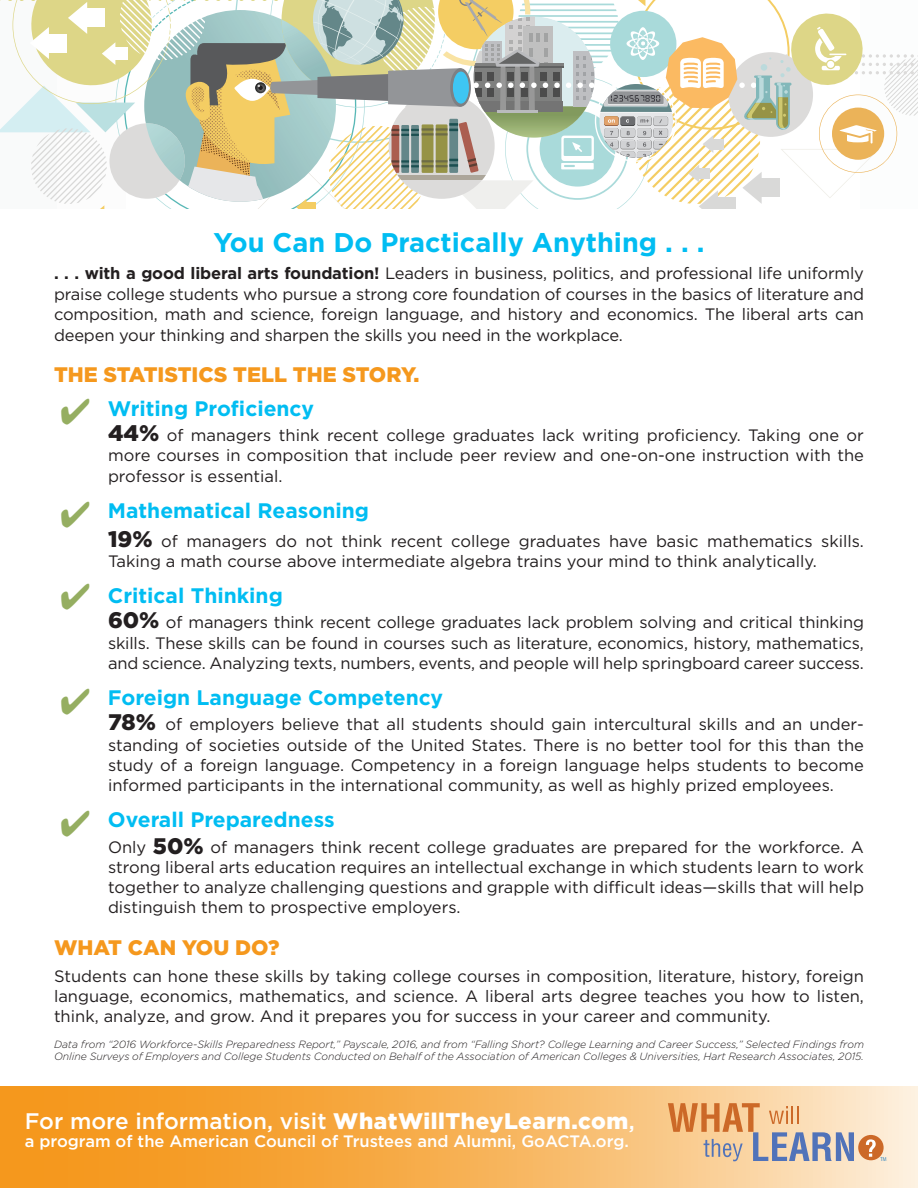
<style>
.page{position:relative;width:918px;height:1188px;background:#fff}
.page>*{position:absolute;margin:0;border:0;box-sizing:border-box;transform-origin:0 0}
.Heading_1{font:700 27px "Gotham";color:#01bdf2}
.t1{font:500 22.5px "Gotham";color:#fff}
.t2{font:700 21px "Gotham";color:#01bdf2}
.t3{font:900 21px "Gotham";color:#f5981d}
.t4{font:16.5px/20.2px "Gotham";color:#231f20;text-align:justify}
.t5{font:500 16.5px "Gotham";color:#fff}
.t6{font:italic 300 10.5px/12px "Gotham";color:#231f20}
.t7{font:5.55px "Whitney Condensed";color:#1074bc}
.s1{font-weight:700}
.s2{font-weight:900;font-size:22.5px}
.s3{font-weight:900}
</style>
<div class="page">
<svg style="left:0;top:0;width:918px;height:208px"></svg>
<svg style="left:0;top:1086px;width:918px;height:102px;background:#f7b257"></svg>
<div style="left:858px;top:1135px;width:26px;height:25px;background:#cc6928;border-radius:50%"></div>
<svg style="left:866px;top:1139px;width:10px;height:18px"></svg>
<svg style="left:668px;top:1103px;width:186px;height:58px;background:#d8b798"></svg>
<p class="Heading_1" style="left:213px;top:227px;width:493px">You Can Do Practically Anything . . .</p>
<p class="t4" style="left:54px;top:263px;width:812px"><span class="s1">. . . with a good liberal arts foundation!</span> Leaders in business, politics, and professional life uniformly praise college students who pursue a strong core foundation of courses in the basics of literature and composition, math and science, foreign language, and history and economics. The liberal arts can deepen your thinking and sharpen the skills you need in the workplace.</p>
<p class="t3" style="left:54px;top:363px;width:367px">THE STATISTICS TELL THE STORY.</p>
<p class="t2" style="left:108px;top:396px;width:208px">Writing Proficiency</p>
<p class="t4" style="left:108px;top:424px;width:758px;line-height:20.7px"><span class="s2">44%</span> of managers think recent college graduates lack writing proficiency. Taking one or more courses in composition that include peer review and one-on-one instruction with the professor is essential.</p>
<p class="t2" style="left:108px;top:499px;width:263px">Mathematical Reasoning</p>
<p class="t4" style="left:108px;top:530px;width:758px"><span class="s2">19%</span> of managers do not think recent college graduates have basic mathematics skills.<br>Taking a math course above intermediate algebra trains your mind to think analytically.</p>
<p class="t2" style="left:108px;top:583px;width:176px">Critical Thinking</p>
<p class="t4" style="left:108px;top:612px;width:758px"><span class="s2">60%</span> of managers think recent college graduates lack problem solving and critical thinking skills. These skills can be found in courses such as literature, economics, history, mathematics, and science. Analyzing texts, numbers, events, and people will help springboard career success.</p>
<p class="t2" style="left:108px;top:685px;width:337px">Foreign Language Competency</p>
<p class="t4" style="left:108px;top:714px;width:758px"><span class="s2">78%</span> of employers believe that all students should gain intercultural skills and an under&shy;standing of societies outside of the United States. There is no better tool for this than the study of a foreign language. Competency in a foreign language helps students to become informed participants in the international community, as well as highly prized employees.</p>
<p class="t2" style="left:108px;top:808px;width:228px">Overall Preparedness</p>
<p class="t4" style="left:108px;top:836px;width:758px">Only <span class="s2">50%</span> of managers think recent college graduates are prepared for the workforce. A strong liberal arts education requires an intellectual exchange in which students learn to work together to analyze challenging questions and grapple with difficult ideas—skills that will help distinguish them to prospective employers.</p>
<p class="t3" style="left:54px;top:935px;width:227px">WHAT CAN YOU DO?</p>
<p class="t4" style="left:54px;top:965px;width:812px">Students can hone these skills by taking college courses in composition, literature, history, foreign language, economics, mathematics, and science. A liberal arts degree teaches you how to listen, think, analyze, and grow. And it prepares you for success in your career and community.</p>
<p class="t6" style="left:54px;top:1038px;width:812px">Data from “2016 Workforce-Skills Preparedness Report,” Payscale, 2016, and from “Falling Short? College Learning and Career Success,” Selected Findings from<br>Online Surveys of Employers and College Students Conducted on Behalf of the Association of American Colleges &amp; Universities, Hart Research Associates, 2015.</p>
<p class="t1" style="left:25px;top:1109px;width:612px">For more information, visit <span class="s3">WhatWillTheyLearn.com</span>,</p>
<p class="t5" style="left:25px;top:1132px;width:606px">a program of the American Council of Trustees and Alumni, GoACTA.org.</p>
<p class="t7" style="left:880px;top:1156px;width:8px">TM</p>
</div>
